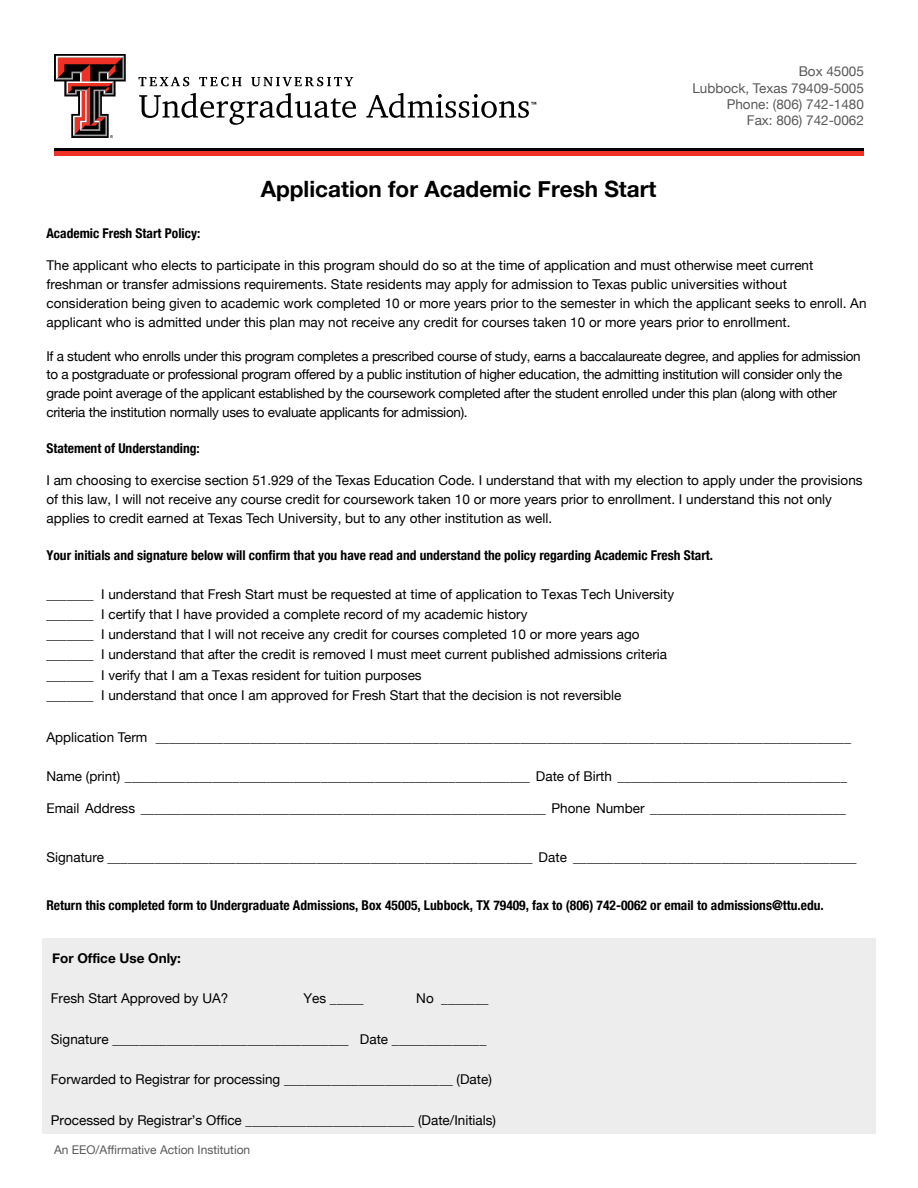
<style>
.page{position:relative;width:918px;height:1188px;background:#fff}
.page>*{position:absolute;margin:0;border:0;box-sizing:border-box;transform-origin:0 0}
.t1{font:700 22.5px "Helvetica Neue";color:#000}
.t2{font:13.5px/18.9px "Helvetica Neue";color:#000}
.t3{font:13.5px/18.9px "Helvetica Neue";letter-spacing:-.02em;color:#000}
.t4{font:700 condensed 13.5px "Helvetica Neue";color:#000}
.t5{font:13.5px/16.2px "Helvetica Neue";color:#58595b;text-align:right}
.t6{font:700 13.5px "Helvetica Neue";color:#000}
.t7{font:12px "Helvetica Neue";color:#58595b}
</style>
<div class="page">
<div style="left:54px;top:149px;width:810px;height:7px;background:#ee3124"></div>
<svg style="left:54px;top:54px;width:72px;height:84px"></svg>
<svg style="left:139px;top:77px;width:397px;height:48px"></svg>
<hr style="left:54px;top:148px;width:810px;height:3px;background:#000">
<div style="left:42px;top:939px;width:834px;height:195px;background:#ededee"></div>
<h1 class="t1" style="left:261px;top:176px;width:397px">Application for Academic Fresh Start</h1>
<p class="t5" style="left:692px;top:63px;width:173px">Box 45005<br>Lubbock, Texas 79409-5005<br>Phone: (806) 742-1480<br>Fax: 806) 742-0062</p>
<p class="t4" style="left:46px;top:225px;width:155px">Academic Fresh Start Policy:</p>
<p class="t2" style="left:46px;top:255px;width:822px">The applicant who elects to participate in this program should do so at the time of application and must otherwise meet current freshman or transfer admissions requirements. State residents may apply for admission to Texas public universities without consideration being given to academic work completed 10 or more years prior to the semester in which the applicant seeks to enroll. An applicant who is admitted under this plan may not receive any credit for courses taken 10 or more years prior to enrollment.</p>
<p class="t3" style="left:46px;top:346px;width:816px">If a student who enrolls under this program completes a prescribed course of study, earns a baccalaureate degree, and applies for admission to a postgraduate or professional program offered by a public institution of higher education, the admitting institution will consider only the grade point average of the applicant established by the coursework completed after the student enrolled under this plan (along with other criteria the institution normally uses to evaluate applicants for admission).</p>
<p class="t4" style="left:46px;top:440px;width:155px">Statement of Understanding:</p>
<p class="t2" style="left:46px;top:471px;width:818px">I am choosing to exercise section 51.929 of the Texas Education Code. I understand that with my election to apply under the provisions of this law, I will not receive any course credit for coursework taken 10 or more years prior to enrollment. I understand this not only applies to credit earned at Texas Tech University, but to any other institution as well.</p>
<p class="t4" style="left:46px;top:544px;width:668px">Your initials and signature below will confirm that you have read and understand the policy regarding Academic Fresh Start.</p>
<p class="t2" style="left:46px;top:584px;width:629px;line-height:20.2px">_______ I understand that Fresh Start must be requested at time of application to Texas Tech University _______ I certify that I have provided a complete record of my academic history<br>_______ I understand that I will not receive any credit for courses completed 10 or more years ago _______ I understand that after the credit is removed I must meet current published admissions criteria _______ I verify that I am a Texas resident for tuition purposes<br>_______ I understand that once I am approved for Fresh Start that the decision is not reversible</p>
<p class="t2" style="left:46px;top:727px;width:806px">Application Term _______________________________________________________________________________________________________</p>
<p class="t2" style="left:46px;top:766px;width:802px">Name (print) ____________________________________________________________ Date of Birth __________________________________</p>
<p class="t2" style="left:46px;top:799px;width:801px">Email Address ____________________________________________________________ Phone Number _____________________________</p>
<p class="t2" style="left:46px;top:847px;width:812px">Signature _______________________________________________________________ Date __________________________________________</p>
<p class="t4" style="left:46px;top:894px;width:779px">Return this completed form to Undergraduate Admissions, Box 45005, Lubbock, TX 79409, fax to (806) 742-0062 or email to admissions@ttu.edu.</p>
<p class="t6" style="left:52px;top:950px;width:130px">For Office Use Only:</p>
<p class="t2" style="left:51px;top:990px;width:179px">Fresh Start Approved by UA?</p>
<p class="t2" style="left:303px;top:990px;width:62px">Yes _____</p>
<p class="t2" style="left:416px;top:990px;width:74px">No _______</p>
<p class="t2" style="left:51px;top:1030px;width:437px">Signature ___________________________________ Date ______________</p>
<p class="t2" style="left:51px;top:1070px;width:442px">Forwarded to Registrar for processing _________________________ (Date)</p>
<p class="t2" style="left:51px;top:1110px;width:447px">Processed by Registrar’s Office _________________________ (Date/Initials)</p>
<p class="t7" style="left:54px;top:1142px;width:198px">An EEO/Affirmative Action Institution</p>
</div>
